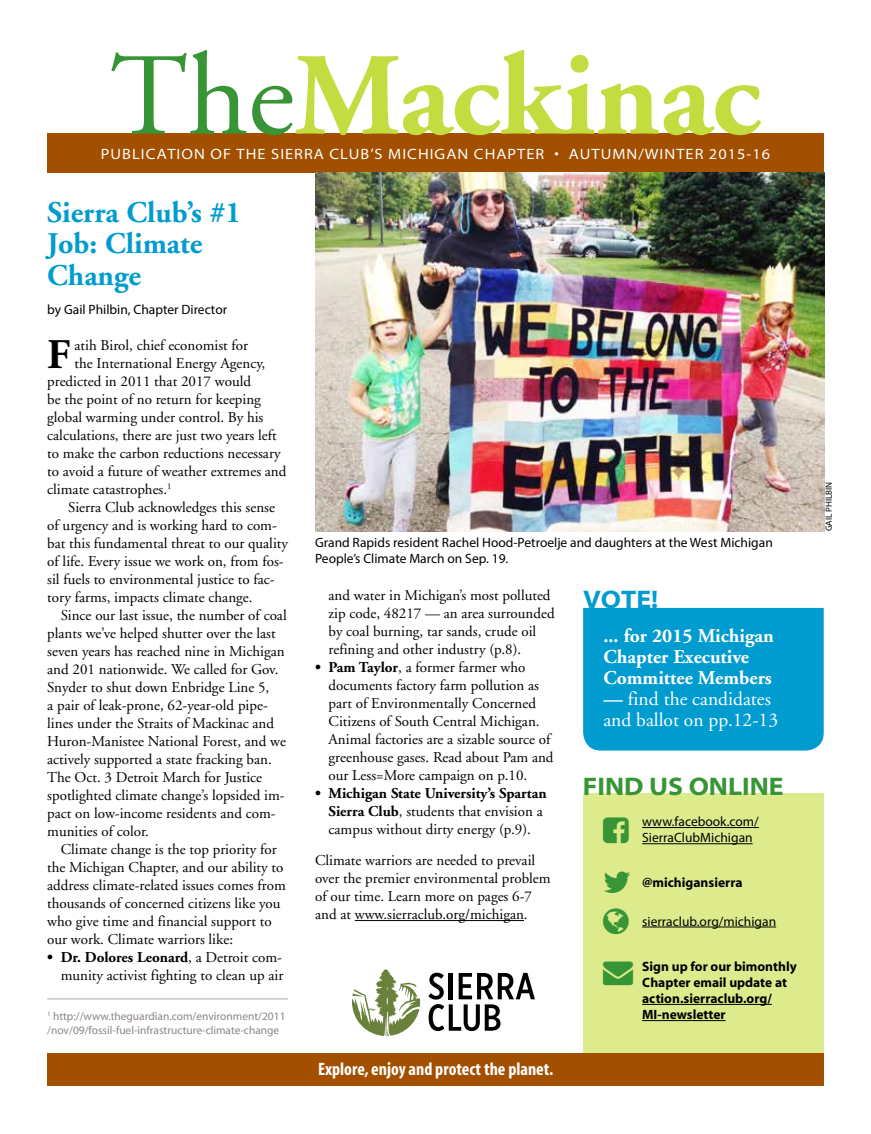
<style>
.page{position:relative;width:871px;height:1134px;background:#fff}
.page>*{position:absolute;margin:0;border:0;box-sizing:border-box;transform-origin:0 0}
.t1{font:700 117px "Adobe Garamond";color:#c3dc3f}
.t2{font:700 42.15px "Adobe Garamond";color:#000}
.t3{font:700 30px/31.5px "Adobe Garamond";color:#009ccf}
.t4{font:25.5px "Myriad MM 700 700";color:#379536}
.t5{font:25.5px "Myriad MM 700 700";color:#009ccf}
.t6{font:700 19.5px/21px "Adobe Garamond";color:#fff}
.t7{font:19.5px/21px "Adobe Garamond";color:#fff}
.t8{font:18px "Myriad MM 700 300";color:#fff}
.t9{font:15px/18px "Adobe Garamond";color:#000}
.t10{font:15px "Myriad MM 400 700";letter-spacing:.07em;color:#fff}
.t11{font:13.5px/16.2px "Myriad Pro";color:#000}
.t12{font:13.5px/16.2px "Myriad MM 700 600";color:#000}
.t13{font:11.4px/14px "Myriad MM 400 600";color:#8c8581}
.t14{font:9px "Myriad MM 400 600";color:#000}
.s1{font-weight:400;color:#379536}
.s2{font-weight:700}
.s3{color:#379536}
</style>
<div class="page">
<div style="left:583px;top:794px;width:240px;height:259px;background:#deeb8d"></div>
<hr style="left:642px;top:827px;width:117px;height:1px;background:#000">
<hr style="left:642px;top:843px;width:110px;height:1px;background:#000">
<hr style="left:642px;top:927px;width:134px;height:1px;background:#000">
<hr style="left:642px;top:1004px;width:130px;height:1px;background:#000">
<hr style="left:642px;top:1020px;width:83px;height:1px;background:#000">
<div style="left:47px;top:133px;width:777px;height:39px;background:#a25000"></div>
<div style="left:47px;top:1053px;width:777px;height:32px;background:#a25000"></div>
<hr style="left:355px;top:920px;width:169px;height:1px;background:#000">
<hr style="left:47px;top:998px;width:241px;height:1px;background:#b7b4b1">
<div style="left:583px;top:608px;width:240px;height:143px;background:#009ccf"></div>
<img style="left:315px;top:173px;width:509px;height:358px">
<svg style="left:352px;top:969px;width:68px;height:67px"></svg>
<svg style="left:428px;top:973px;width:107px;height:58px"></svg>
<h1 class="t1" style="left:111px;top:33px;width:651px"><span class="s1">The</span>Mackinac</h1>
<p class="t10" style="left:101px;top:147px;width:671px">PUBLICATION OF THE SIERRA CLUB’S MICHIGAN CHAPTER • AUTUMN/WINTER 2015-16</p>
<h3 class="t3" style="left:47px;top:197px;width:195px">Sierra Club’s #1<br>Job: Climate<br>Change</h3>
<p class="t11" style="left:47px;top:302px;width:181px">by Gail Philbin, Chapter Director</p>
<h2 class="t2" style="left:47px;top:332px;width:25px">F</h2>
<p class="t9" style="left:75px;top:337px;width:175px">atih Birol, chief economist for</p>
<p class="t9" style="left:75px;top:355px;width:192px">the International Energy Agency,</p>
<p class="t9" style="left:47px;top:373px;width:205px">predicted in 2011 that 2017 would</p>
<p class="t9" style="left:47px;top:391px;width:215px">be the point of no return for keeping</p>
<p class="t9" style="left:47px;top:409px;width:218px">global warming under control. By his</p>
<p class="t9" style="left:47px;top:427px;width:231px">calculations, there are just two years left</p>
<p class="t9" style="left:47px;top:445px;width:235px">to make the carbon reductions necessary</p>
<p class="t9" style="left:47px;top:463px;width:241px">to avoid a future of weather extremes and</p>
<p class="t9" style="left:47px;top:481px;width:126px">climate catastrophes.<sup>1</sup></p>
<p class="t9" style="left:68px;top:499px;width:208px">Sierra Club acknowledges this sense</p>
<p class="t9" style="left:47px;top:517px;width:231px">of urgency and is working hard to com-</p>
<p class="t9" style="left:47px;top:535px;width:242px">bat this fundamental threat to our quality</p>
<p class="t9" style="left:47px;top:553px;width:238px">of life. Every issue we work on, from fos-</p>
<p class="t9" style="left:47px;top:571px;width:229px">sil fuels to environmental justice to fac-</p>
<p class="t9" style="left:47px;top:589px;width:207px">tory farms, impacts climate change.</p>
<p class="t9" style="left:61px;top:607px;width:227px">Since our last issue, the number of coal</p>
<p class="t9" style="left:47px;top:625px;width:230px">plants we’ve helped shutter over the last</p>
<p class="t9" style="left:47px;top:643px;width:239px">seven years has reached nine in Michigan</p>
<p class="t9" style="left:47px;top:661px;width:233px">and 201 nationwide. We called for Gov.</p>
<p class="t9" style="left:47px;top:679px;width:224px">Snyder to shut down Enbridge Line 5,</p>
<p class="t9" style="left:47px;top:697px;width:222px">a pair of leak-prone, 62-year-old pipe-</p>
<p class="t9" style="left:47px;top:715px;width:228px">lines under the Straits of Mackinac and</p>
<p class="t9" style="left:47px;top:733px;width:240px">Huron-Manistee National Forest, and we</p>
<p class="t9" style="left:47px;top:751px;width:226px">actively supported a state fracking ban.</p>
<p class="t9" style="left:47px;top:769px;width:216px">The Oct. 3 Detroit March for Justice</p>
<p class="t9" style="left:47px;top:787px;width:239px">spotlighted climate change’s lopsided im-</p>
<p class="t9" style="left:47px;top:805px;width:230px">pact on low-income residents and com-</p>
<p class="t9" style="left:47px;top:823px;width:103px">munities of color.</p>
<p class="t9" style="left:61px;top:841px;width:218px">Climate change is the top priority for</p>
<p class="t9" style="left:47px;top:859px;width:238px">the Michigan Chapter, and our ability to</p>
<p class="t9" style="left:47px;top:877px;width:240px">address climate-related issues comes from</p>
<p class="t9" style="left:47px;top:895px;width:235px">thousands of concerned citizens like you</p>
<p class="t9" style="left:47px;top:913px;width:226px">who give time and financial support to</p>
<p class="t9" style="left:47px;top:931px;width:187px">our work. Climate warriors like:</p>
<p class="t9" style="left:47px;top:949px;width:237px;text-align:right"><span class="s2">• Dr. Dolores Leonard</span>, a Detroit com&shy;munity activist fighting to clean up air</p>
<p class="t13" style="left:47px;top:1009px;width:240px"><sup>1</sup> http://www.theguardian.com/environment/2011 /nov/09/fossil-fuel-infrastructure-climate-change</p>
<p class="t11" style="left:315px;top:534px;width:459px">Grand Rapids resident Rachel Hood-Petroelje and daughters at the West Michigan<br>People’s Climate March on Sep. 19.</p>
<p class="t9" style="left:328px;top:586px;width:228px">and water in Michigan’s most polluted zip code, 48217 — an area surrounded by coal burning, tar sands, crude oil refining and other industry (p.8).</p>
<p class="t9" style="left:328px;top:658px;width:226px;text-indent:-14px"><span class="s2">• Pam Taylor</span>, a former farmer who documents factory farm pollution as part of Environmentally Concerned Citizens of South Central Michigan.<br>Animal factories are a sizable source of greenhouse gases. Read about Pam and our Less=More campaign on p.10.</p>
<p class="t9" style="left:328px;top:784px;width:219px;text-indent:-14px"><span class="s2">• Michigan State University’s Spartan<br>Sierra Club</span>, students that envision a campus without dirty energy (p.9).</p>
<p class="t9" style="left:315px;top:852px;width:237px">Climate warriors are needed to prevail over the premier environmental problem of our time. Learn more on pages 6-7 and at www.sierraclub.org/michigan.</p>
<p class="t8" style="left:318px;top:1060px;width:237px">Explore, enjoy and protect the planet.</p>
<h3 class="t5" style="left:583px;top:587px;width:77px">VOTE!</h3>
<h3 class="t6" style="left:603px;top:626px;width:172px">... for 2015 Michigan<br>Chapter Executive<br>Committee Members</h3>
<h3 class="t7" style="left:603px;top:689px;width:176px"><span class="s2">—</span> find the candidates and ballot on pp.12-13</h3>
<h3 class="t4" style="left:583px;top:774px;width:202px">FIND US ONLINE</h3>
<p class="t11" style="left:642px;top:813px;width:118px">www.facebook.com/<br>SierraClubMichigan</p>
<p class="t12" style="left:642px;top:875px;width:102px">@michigansierra</p>
<p class="t11" style="left:642px;top:913px;width:135px">sierraclub.org/michigan</p>
<p class="t12" style="left:642px;top:959px;width:156px;text-indent:-39px"><span class="s3">→</span> Sign up for our bimonthly<br>Chapter email update at action.sierraclub.org/<br>MI-newsletter</p>
<p class="t14" style="left:824px;top:531px;width:51px;rotate:-90deg">GAIL PHILBIN</p>
</div>
